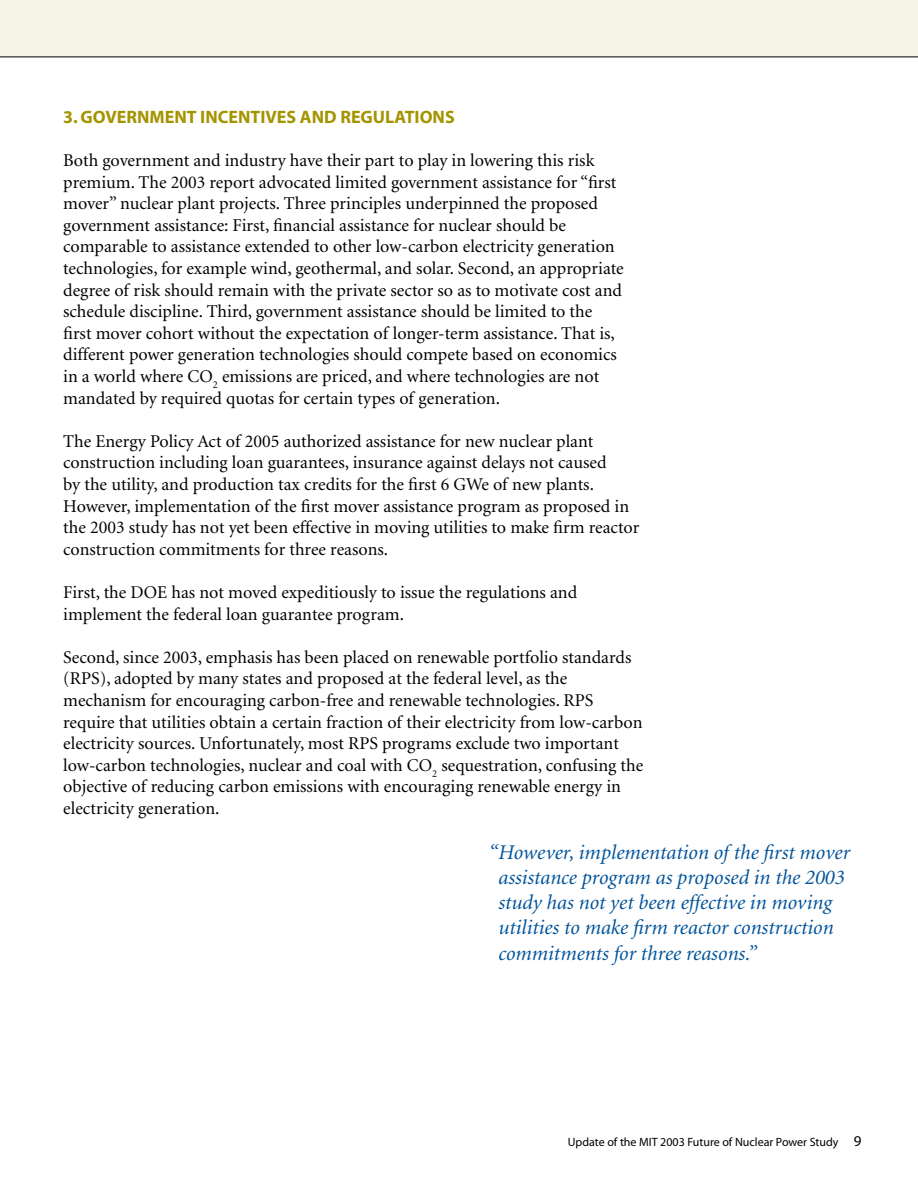
<style>
.page{position:relative;width:918px;height:1188px;background:#fff}
.page>*{position:absolute;margin:0;border:0;box-sizing:border-box;transform-origin:0 0}
.t1{font:italic 21px/25.2px "Minion";color:#00539b}
.t2{font:18px/21.6px "Minion";color:#000}
.t3{font:700 18px "Myriad";color:#a49400}
.t4{font:12px "Myriad";color:#000}
</style>
<div class="page">
<div style="left:0;top:0;width:918px;height:57px;background:#f6f4e6"></div>
<hr style="left:0;top:57px;width:918px;height:1px;background:#000">
<p class="t3" style="left:63px;top:107px;width:391px">3. GOVERNMENT INCENTIVES AND REGULATIONS</p>
<p class="t2" style="left:63px;top:150px;width:562px">Both government and industry have their part to play in lowering this risk premium. The 2003 report advocated limited government assistance for “first mover” nuclear plant projects. Three principles underpinned the proposed government assistance: First, financial assistance for nuclear should be comparable to assistance extended to other low-carbon electricity generation technologies, for example wind, geothermal, and solar. Second, an appropriate degree of risk should remain with the private sector so as to motivate cost and schedule discipline. Third, government assistance should be limited to the first mover cohort without the expectation of longer-term assistance. That is, different power generation technologies should compete based on economics in a world where CO<sub>2</sub> emissions are priced, and where technologies are not mandated by required quotas for certain types of generation.</p>
<p class="t2" style="left:63px;top:431px;width:578px">The Energy Policy Act of 2005 authorized assistance for new nuclear plant construction including loan guarantees, insurance against delays not caused<br>by the utility, and production tax credits for the first 6 GWe of new plants.<br>However, implementation of the first mover assistance program as proposed in the 2003 study has not yet been effective in moving utilities to make firm reactor construction commitments for three reasons.</p>
<p class="t2" style="left:63px;top:582px;width:516px">First, the DOE has not moved expeditiously to issue the regulations and implement the federal loan guarantee program.</p>
<p class="t2" style="left:63px;top:647px;width:582px">Second, since 2003, emphasis has been placed on renewable portfolio standards (RPS), adopted by many states and proposed at the federal level, as the mechanism for encouraging carbon-free and renewable technologies. RPS require that utilities obtain a certain fraction of their electricity from low-carbon electricity sources. Unfortunately, most RPS programs exclude two important low-carbon technologies, nuclear and coal with CO<sub>2</sub> sequestration, confusing the objective of reducing carbon emissions with encouraging renewable energy in electricity generation.</p>
<p class="t1" style="left:498px;top:840px;width:353px;text-indent:-9px">“However, implementation of the first mover assistance program as proposed in the 2003 study has not yet been effective in moving utilities to make firm reactor construction commitments for three reasons.”</p>
<p class="t4" style="left:568px;top:1136px;width:272px">Update of the MIT 2003 Future of Nuclear Power Study</p>
</div>
